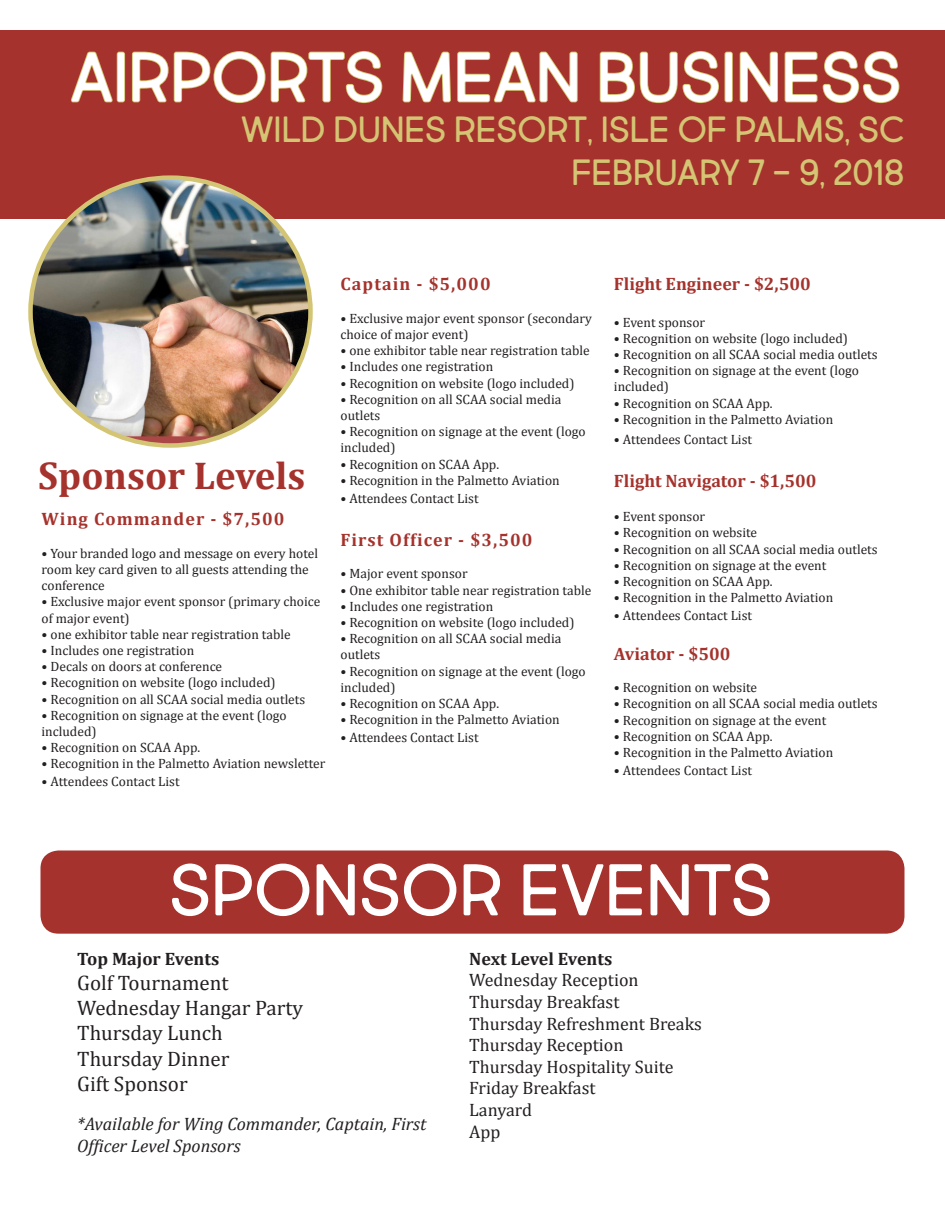
<style>
.page{position:relative;width:945px;height:1215px;background:#fff}
.page>*{position:absolute;margin:0;border:0;box-sizing:border-box;transform-origin:0 0}
.t1{font:72px "Market Fresh";color:#fff}
.t2{font:69px "Market Fresh";color:#fff}
.t3{font:700 39px "Cambria";color:#a5322c}
.t4{font:36px "Market Fresh";color:#d4c574}
.t5{font:21px "Cambria";color:#231f20}
.t6{font:18px "Cambria";color:#231f20}
.t7{font:italic 18px/21.6px "Cambria";color:#231f20}
.t8{font:700 18px "Cambria";color:#a5322c}
.t9{font:700 18px "Cambria";letter-spacing:.06em;color:#a5322c}
.t10{font:700 18px "Cambria";color:#231f20}
.t11{font:13.5px/16.2px "Cambria";color:#231f20}
</style>
<div class="page">
<div style="left:0;top:30px;width:945px;height:189px;background:#a5322c"></div>
<svg style="left:71px;top:51px;width:42px;height:52px"></svg>
<div style="left:117px;top:52px;width:8px;height:50px;border:2px solid #d4c574;border-radius:2px"></div>
<svg style="left:131px;top:51px;width:252px;height:53px"></svg>
<svg style="left:402px;top:51px;width:176px;height:52px"></svg>
<svg style="left:599px;top:51px;width:120px;height:53px"></svg>
<div style="left:724px;top:52px;width:9px;height:50px;border:2px solid #d4c574;border-radius:2px"></div>
<svg style="left:739px;top:51px;width:161px;height:53px"></svg>
<div style="left:40px;top:850px;width:864px;height:84px;background:#a5322c;border-radius:18px"></div>
<img style="left:33px;top:180px;width:275px;height:256px">
<p class="t2" style="left:70px;top:27px;width:832px">AIRPORTS MEAN BUSINESS</p>
<p class="t4" style="left:241px;top:103px;width:665px">WILD DUNES RESORT, ISLE OF PALMS, SC</p>
<p class="t4" style="left:572px;top:146px;width:334px">FEBRUARY 7 - 9, 2018</p>
<p class="t3" style="left:38px;top:449px;width:269px">Sponsor Levels</p>
<p class="t9" style="left:42px;top:507px;width:245px">Wing Commander - $7,500</p>
<p class="t11" style="left:42px;top:545px;width:278px">• Your branded logo and message on every hotel room key card given to all guests attending the conference</p>
<p class="t11" style="left:42px;top:594px;width:280px">• Exclusive major event sponsor (primary choice of major event)</p>
<p class="t11" style="left:42px;top:626px;width:251px">• one exhibitor table near registration table</p>
<p class="t11" style="left:42px;top:642px;width:154px">• Includes one registration</p>
<p class="t11" style="left:42px;top:658px;width:182px">• Decals on doors at conference</p>
<p class="t11" style="left:42px;top:675px;width:236px">• Recognition on website (logo included)</p>
<p class="t11" style="left:42px;top:691px;width:265px">• Recognition on all SCAA social media outlets</p>
<p class="t11" style="left:42px;top:707px;width:247px">• Recognition on signage at the event (logo included)</p>
<p class="t11" style="left:42px;top:739px;width:160px">• Recognition on SCAA App.</p>
<p class="t11" style="left:42px;top:756px;width:285px">• Recognition in the Palmetto Aviation newsletter</p>
<p class="t11" style="left:42px;top:774px;width:140px">• Attendees Contact List</p>
<p class="t9" style="left:340px;top:272px;width:152px">Captain - $5,000</p>
<p class="t11" style="left:340px;top:310px;width:253px">• Exclusive major event sponsor (secondary choice of major event)</p>
<p class="t11" style="left:340px;top:343px;width:251px">• one exhibitor table near registration table</p>
<p class="t11" style="left:340px;top:359px;width:154px">• Includes one registration</p>
<p class="t11" style="left:340px;top:375px;width:236px">• Recognition on website (logo included)</p>
<p class="t11" style="left:340px;top:391px;width:222px">• Recognition on all SCAA social media outlets</p>
<p class="t11" style="left:340px;top:424px;width:247px">• Recognition on signage at the event (logo included)</p>
<p class="t11" style="left:340px;top:456px;width:160px">• Recognition on SCAA App.</p>
<p class="t11" style="left:340px;top:472px;width:221px">• Recognition in the Palmetto Aviation</p>
<p class="t11" style="left:340px;top:490px;width:140px">• Attendees Contact List</p>
<p class="t9" style="left:340px;top:527px;width:193px">First Officer - $3,500</p>
<p class="t11" style="left:340px;top:566px;width:129px">• Major event sponsor</p>
<p class="t11" style="left:340px;top:582px;width:252px">• One exhibitor table near registration table</p>
<p class="t11" style="left:340px;top:598px;width:154px">• Includes one registration</p>
<p class="t11" style="left:340px;top:614px;width:236px">• Recognition on website (logo included)</p>
<p class="t11" style="left:340px;top:631px;width:222px">• Recognition on all SCAA social media outlets</p>
<p class="t11" style="left:340px;top:663px;width:247px">• Recognition on signage at the event (logo included)</p>
<p class="t11" style="left:340px;top:695px;width:160px">• Recognition on SCAA App.</p>
<p class="t11" style="left:340px;top:712px;width:221px">• Recognition in the Palmetto Aviation</p>
<p class="t11" style="left:340px;top:730px;width:140px">• Attendees Contact List</p>
<p class="t8" style="left:614px;top:271px;width:198px">Flight Engineer - $2,500</p>
<p class="t11" style="left:614px;top:314px;width:93px">• Event sponsor</p>
<p class="t11" style="left:614px;top:330px;width:236px">• Recognition on website (logo included)</p>
<p class="t11" style="left:614px;top:346px;width:265px">• Recognition on all SCAA social media outlets</p>
<p class="t11" style="left:614px;top:362px;width:247px">• Recognition on signage at the event (logo included)</p>
<p class="t11" style="left:614px;top:395px;width:160px">• Recognition on SCAA App.</p>
<p class="t11" style="left:614px;top:411px;width:221px">• Recognition in the Palmetto Aviation</p>
<p class="t11" style="left:614px;top:431px;width:140px">• Attendees Contact List</p>
<p class="t8" style="left:614px;top:468px;width:204px">Flight Navigator - $1,500</p>
<p class="t11" style="left:614px;top:508px;width:93px">• Event sponsor</p>
<p class="t11" style="left:614px;top:525px;width:145px">• Recognition on website</p>
<p class="t11" style="left:614px;top:541px;width:265px">• Recognition on all SCAA social media outlets</p>
<p class="t11" style="left:614px;top:557px;width:214px">• Recognition on signage at the event</p>
<p class="t11" style="left:614px;top:573px;width:160px">• Recognition on SCAA App.</p>
<p class="t11" style="left:614px;top:589px;width:221px">• Recognition in the Palmetto Aviation</p>
<p class="t11" style="left:614px;top:607px;width:140px">• Attendees Contact List</p>
<p class="t8" style="left:614px;top:641px;width:118px">Aviator - $500</p>
<p class="t11" style="left:614px;top:679px;width:145px">• Recognition on website</p>
<p class="t11" style="left:614px;top:696px;width:265px">• Recognition on all SCAA social media outlets</p>
<p class="t11" style="left:614px;top:712px;width:214px">• Recognition on signage at the event</p>
<p class="t11" style="left:614px;top:728px;width:160px">• Recognition on SCAA App.</p>
<p class="t11" style="left:614px;top:744px;width:221px">• Recognition in the Palmetto Aviation</p>
<p class="t11" style="left:614px;top:762px;width:140px">• Attendees Contact List</p>
<p class="t1" style="left:169px;top:838px;width:605px">SPONSOR EVENTS</p>
<p class="t10" style="left:77px;top:946px;width:144px">Top Major Events</p>
<p class="t5" style="left:77px;top:971px;width:153px">Golf Tournament</p>
<p class="t5" style="left:77px;top:996px;width:227px">Wednesday Hangar Party</p>
<p class="t5" style="left:77px;top:1021px;width:147px">Thursday Lunch</p>
<p class="t5" style="left:77px;top:1046px;width:154px">Thursday Dinner</p>
<p class="t5" style="left:77px;top:1071px;width:112px">Gift Sponsor</p>
<p class="t7" style="left:77px;top:1112px;width:351px">*Available for Wing Commander, Captain, First<br>Officer Level Sponsors</p>
<p class="t10" style="left:469px;top:946px;width:145px">Next Level Events</p>
<p class="t6" style="left:469px;top:970px;width:171px">Wednesday Reception</p>
<p class="t6" style="left:469px;top:991px;width:152px">Thursday Breakfast</p>
<p class="t6" style="left:469px;top:1013px;width:234px">Thursday Refreshment Breaks</p>
<p class="t6" style="left:469px;top:1035px;width:156px">Thursday Reception</p>
<p class="t6" style="left:469px;top:1056px;width:206px">Thursday Hospitality Suite</p>
<p class="t6" style="left:469px;top:1078px;width:128px">Friday Breakfast</p>
<p class="t6" style="left:469px;top:1099px;width:64px">Lanyard</p>
<p class="t6" style="left:469px;top:1121px;width:33px">App</p>
</div>
